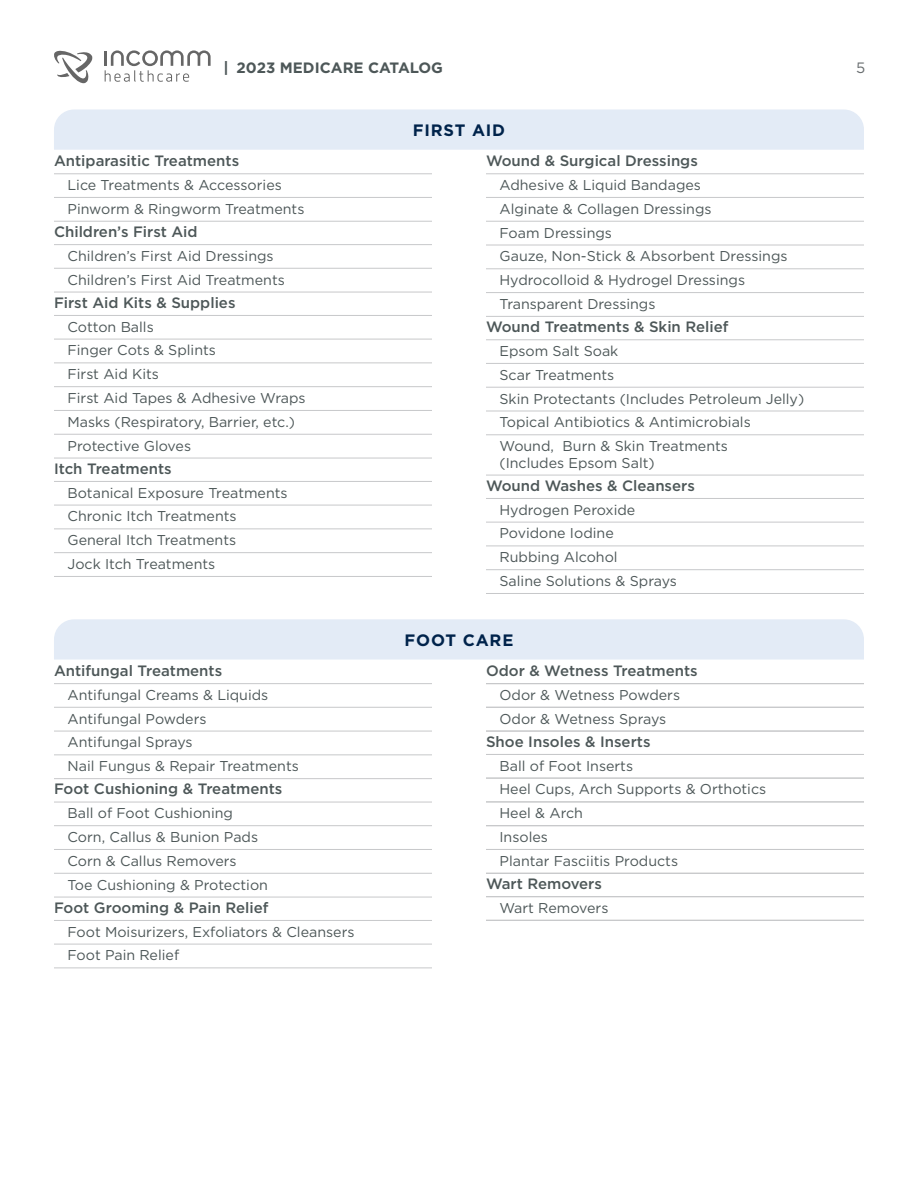
<style>
.page{position:relative;width:918px;height:1188px;background:#fff}
.page>*{position:absolute;margin:0;border:0;box-sizing:border-box;transform-origin:0 0}
.t1{font:700 16.5px "Gotham";letter-spacing:.05em;color:#00234b}
.t2{font:500 15px "Gotham";color:#4d5758}
.t3{font:700 15px "Gotham";color:#4d5758}
.t4{font:15px "Gotham";color:#686d6f}
.t5{font:14.25px/23.9px "Gotham";color:#4d5758}
</style>
<div class="page">
<hr style="left:104px;top:51px;width:3px;height:15px;background:#000">
<svg style="left:54px;top:50px;width:39px;height:33px"></svg>
<svg style="left:105px;top:50px;width:106px;height:32px"></svg>
<div style="left:54px;top:110px;width:810px;height:40px;background:#e3ebf6"></div>
<hr style="left:54px;top:173px;width:378px;height:1px;background:#c7c8ca">
<hr style="left:54px;top:197px;width:378px;height:1px;background:#c7c8ca">
<hr style="left:54px;top:221px;width:378px;height:1px;background:#c7c8ca">
<hr style="left:54px;top:244px;width:378px;height:1px;background:#c7c8ca">
<hr style="left:54px;top:268px;width:378px;height:1px;background:#c7c8ca">
<hr style="left:54px;top:292px;width:378px;height:1px;background:#c7c8ca">
<hr style="left:54px;top:315px;width:378px;height:1px;background:#c7c8ca">
<hr style="left:54px;top:339px;width:378px;height:1px;background:#c7c8ca">
<hr style="left:54px;top:363px;width:378px;height:1px;background:#c7c8ca">
<hr style="left:54px;top:386px;width:378px;height:1px;background:#c7c8ca">
<hr style="left:54px;top:410px;width:378px;height:1px;background:#c7c8ca">
<hr style="left:54px;top:434px;width:378px;height:1px;background:#c7c8ca">
<hr style="left:54px;top:458px;width:378px;height:1px;background:#c7c8ca">
<hr style="left:54px;top:481px;width:378px;height:1px;background:#c7c8ca">
<hr style="left:54px;top:505px;width:378px;height:1px;background:#c7c8ca">
<hr style="left:54px;top:528px;width:378px;height:1px;background:#c7c8ca">
<hr style="left:54px;top:552px;width:378px;height:1px;background:#c7c8ca">
<hr style="left:54px;top:576px;width:378px;height:1px;background:#c7c8ca">
<hr style="left:486px;top:173px;width:378px;height:1px;background:#c7c8ca">
<hr style="left:486px;top:197px;width:378px;height:1px;background:#c7c8ca">
<hr style="left:486px;top:221px;width:378px;height:1px;background:#c7c8ca">
<hr style="left:486px;top:245px;width:378px;height:1px;background:#c7c8ca">
<hr style="left:486px;top:268px;width:378px;height:1px;background:#c7c8ca">
<hr style="left:486px;top:292px;width:378px;height:1px;background:#c7c8ca">
<hr style="left:486px;top:316px;width:378px;height:1px;background:#c7c8ca">
<hr style="left:486px;top:339px;width:378px;height:1px;background:#c7c8ca">
<hr style="left:486px;top:363px;width:378px;height:1px;background:#c7c8ca">
<hr style="left:486px;top:387px;width:378px;height:1px;background:#c7c8ca">
<hr style="left:486px;top:411px;width:378px;height:1px;background:#c7c8ca">
<hr style="left:486px;top:434px;width:378px;height:1px;background:#c7c8ca">
<hr style="left:486px;top:475px;width:378px;height:1px;background:#c7c8ca">
<hr style="left:486px;top:498px;width:378px;height:1px;background:#c7c8ca">
<hr style="left:486px;top:522px;width:378px;height:1px;background:#c7c8ca">
<hr style="left:486px;top:546px;width:378px;height:1px;background:#c7c8ca">
<hr style="left:486px;top:569px;width:378px;height:1px;background:#c7c8ca">
<hr style="left:486px;top:593px;width:378px;height:1px;background:#c7c8ca">
<div style="left:54px;top:619px;width:810px;height:41px;background:#e3ebf6"></div>
<hr style="left:54px;top:683px;width:378px;height:1px;background:#c7c8ca">
<hr style="left:54px;top:707px;width:378px;height:1px;background:#c7c8ca">
<hr style="left:54px;top:731px;width:378px;height:1px;background:#c7c8ca">
<hr style="left:54px;top:754px;width:378px;height:1px;background:#c7c8ca">
<hr style="left:54px;top:778px;width:378px;height:1px;background:#c7c8ca">
<hr style="left:54px;top:802px;width:378px;height:1px;background:#c7c8ca">
<hr style="left:54px;top:825px;width:378px;height:1px;background:#c7c8ca">
<hr style="left:54px;top:849px;width:378px;height:1px;background:#c7c8ca">
<hr style="left:54px;top:873px;width:378px;height:1px;background:#c7c8ca">
<hr style="left:54px;top:897px;width:378px;height:1px;background:#c7c8ca">
<hr style="left:54px;top:920px;width:378px;height:1px;background:#c7c8ca">
<hr style="left:54px;top:944px;width:378px;height:1px;background:#c7c8ca">
<hr style="left:54px;top:968px;width:378px;height:1px;background:#c7c8ca">
<hr style="left:486px;top:683px;width:378px;height:1px;background:#c7c8ca">
<hr style="left:486px;top:707px;width:378px;height:1px;background:#c7c8ca">
<hr style="left:486px;top:731px;width:378px;height:1px;background:#c7c8ca">
<hr style="left:486px;top:754px;width:378px;height:1px;background:#c7c8ca">
<hr style="left:486px;top:778px;width:378px;height:1px;background:#c7c8ca">
<hr style="left:486px;top:802px;width:378px;height:1px;background:#c7c8ca">
<hr style="left:486px;top:825px;width:378px;height:1px;background:#c7c8ca">
<hr style="left:486px;top:849px;width:378px;height:1px;background:#c7c8ca">
<hr style="left:486px;top:873px;width:378px;height:1px;background:#c7c8ca">
<hr style="left:486px;top:896px;width:378px;height:1px;background:#c7c8ca">
<hr style="left:486px;top:920px;width:378px;height:1px;background:#c7c8ca">
<p class="t3" style="left:224px;top:57px;width:221px">| 2023 MEDICARE CATALOG</p>
<p class="t4" style="left:856px;top:58px;width:11px">5</p>
<p class="t2" style="left:54px;top:151px;width:187px">Antiparasitic Treatments</p>
<p class="t5" style="left:68px;top:173px;width:238px">Lice Treatments &amp; Accessories<br>Pinworm &amp; Ringworm Treatments</p>
<p class="t2" style="left:54px;top:222px;width:145px">Children’s First Aid</p>
<p class="t5" style="left:68px;top:244px;width:219px">Children’s First Aid Dressings<br>Children’s First Aid Treatments</p>
<p class="t2" style="left:54px;top:293px;width:183px">First Aid Kits &amp; Supplies</p>
<p class="t5" style="left:68px;top:314px;width:240px">Cotton Balls<br>Finger Cots &amp; Splints<br>First Aid Kits<br>First Aid Tapes &amp; Adhesive Wraps<br>Masks (Respiratory, Barrier, etc.)<br>Protective Gloves</p>
<p class="t2" style="left:54px;top:459px;width:119px">Itch Treatments</p>
<p class="t5" style="left:68px;top:480px;width:222px">Botanical Exposure Treatments<br>Chronic Itch Treatments<br>General Itch Treatments<br>Jock Itch Treatments</p>
<p class="t2" style="left:54px;top:661px;width:170px">Antifungal Treatments</p>
<p class="t5" style="left:68px;top:683px;width:233px">Antifungal Creams &amp; Liquids<br>Antifungal Powders<br>Antifungal Sprays<br>Nail Fungus &amp; Repair Treatments</p>
<p class="t2" style="left:54px;top:779px;width:230px">Foot Cushioning &amp; Treatments</p>
<p class="t5" style="left:68px;top:801px;width:202px">Ball of Foot Cushioning<br>Corn, Callus &amp; Bunion Pads<br>Corn &amp; Callus Removers<br>Toe Cushioning &amp; Protection</p>
<p class="t2" style="left:54px;top:898px;width:216px">Foot Grooming &amp; Pain Relief</p>
<p class="t5" style="left:68px;top:919px;width:289px">Foot Moisurizers, Exfoliators &amp; Cleansers<br>Foot Pain Relief</p>
<p class="t1" style="left:413px;top:119px;width:94px">FIRST AID</p>
<p class="t2" style="left:486px;top:151px;width:213px">Wound &amp; Surgical Dressings</p>
<p class="t5" style="left:500px;top:173px;width:290px">Adhesive &amp; Liquid Bandages<br>Alginate &amp; Collagen Dressings<br>Foam Dressings<br>Gauze, Non-Stick &amp; Absorbent Dressings<br>Hydrocolloid &amp; Hydrogel Dressings<br>Transparent Dressings</p>
<p class="t2" style="left:486px;top:317px;width:244px">Wound Treatments &amp; Skin Relief</p>
<p class="t5" style="left:500px;top:339px;width:306px">Epsom Salt Soak<br>Scar Treatments<br>Skin Protectants (Includes Petroleum Jelly)<br>Topical Antibiotics &amp; Antimicrobials<br>Wound, Burn &amp; Skin Treatments</p>
<p class="t5" style="left:500px;top:450px;width:157px">(Includes Epsom Salt)</p>
<p class="t2" style="left:486px;top:476px;width:210px">Wound Washes &amp; Cleansers</p>
<p class="t5" style="left:500px;top:497px;width:179px">Hydrogen Peroxide<br>Povidone Iodine<br>Rubbing Alcohol<br>Saline Solutions &amp; Sprays</p>
<p class="t1" style="left:405px;top:629px;width:110px">FOOT CARE</p>
<p class="t2" style="left:486px;top:661px;width:213px">Odor &amp; Wetness Treatments</p>
<p class="t5" style="left:500px;top:683px;width:182px">Odor &amp; Wetness Powders<br>Odor &amp; Wetness Sprays</p>
<p class="t2" style="left:486px;top:732px;width:166px">Shoe Insoles &amp; Inserts</p>
<p class="t5" style="left:500px;top:753px;width:268px">Ball of Foot Inserts<br>Heel Cups, Arch Supports &amp; Orthotics<br>Heel &amp; Arch<br>Insoles<br>Plantar Fasciitis Products</p>
<p class="t2" style="left:486px;top:874px;width:117px">Wart Removers</p>
<p class="t5" style="left:500px;top:896px;width:110px">Wart Removers</p>
</div>
